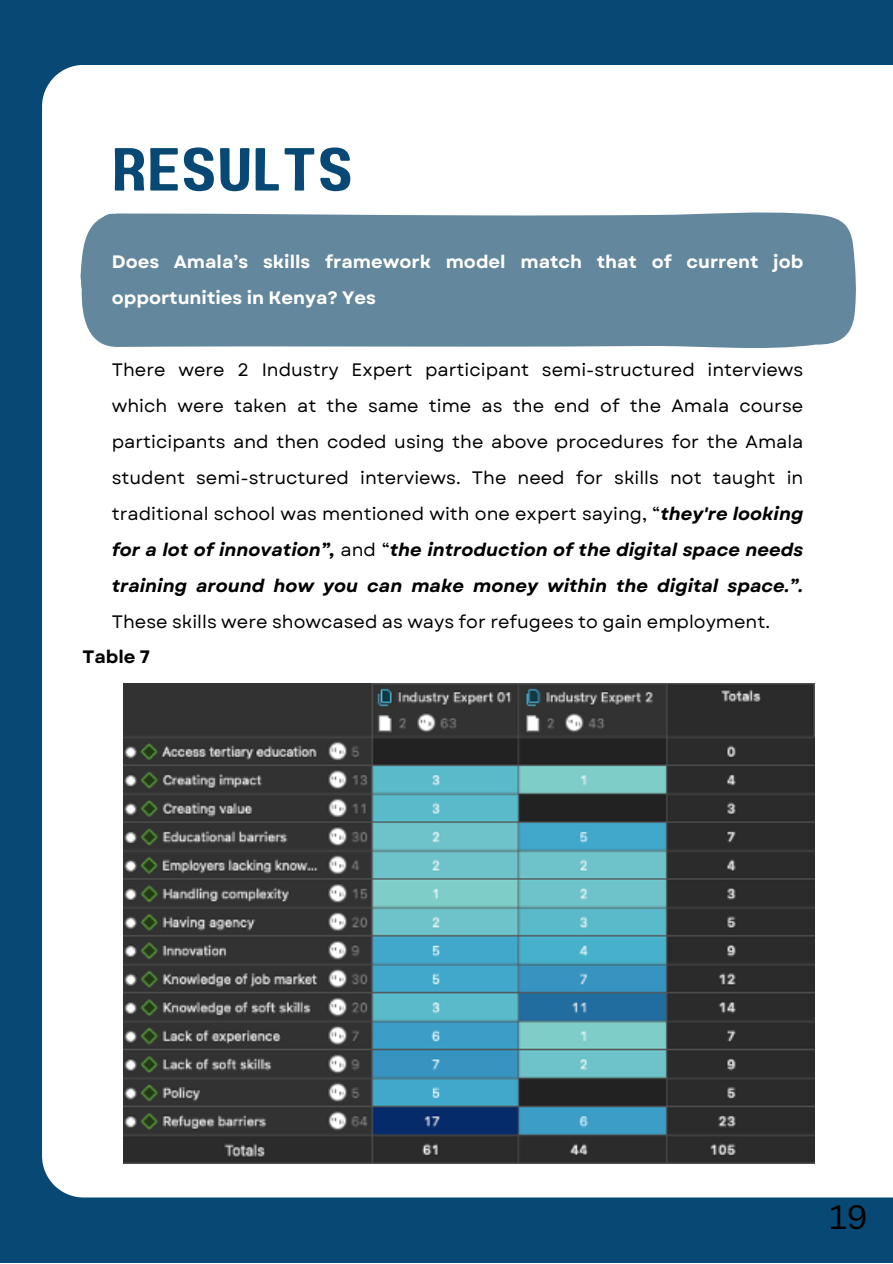
<style>
.page{position:relative;width:893px;height:1264px;background:#fff}
.page>*{position:absolute;margin:0;border:0;box-sizing:border-box;transform-origin:0 0}
.t1{font:60.6px "Paalalabas Display Wide BETA";color:#074974}
.t2{font:33px "Canva Sans";color:#000}
.t3{font:18px/36px "Garet";color:#000;text-align:justify}
.t4{font:700 18px/36px "Garet";color:#fff}
.t5{font:700 18px "Garet";color:#000}
.s1{font-weight:700;font-style:italic}
</style>
<div class="page">
<div style="left:0;top:0;width:892px;height:1262px;background:#074974"></div>
<div style="left:42px;top:65px;width:850px;height:1132px;background:#fff"></div>
<svg style="left:80px;top:210px;width:777px;height:142px;background:#7091a4"></svg>
<img style="left:123px;top:683px;width:691px;height:480px">
<p class="t1" style="left:112px;top:144px;width:243px">RESULTS</p>
<p class="t4" style="left:112px;top:244px;width:693px">Does Amala’s skills framework model match that of current job opportunities in Kenya? Yes</p>
<p class="t3" style="left:112px;top:351px;width:693px">There were 2 Industry Expert participant semi-structured interviews which were taken at the same time as the end of the Amala course participants and then coded using the above procedures for the Amala student semi-structured interviews. The need for skills not taught in traditional school was mentioned with one expert saying, “<span class="s1">they're looking for a lot of innovation”,</span> and “<span class="s1">the introduction of the digital space needs training around how you can make money within the digital space.”.<br></span>These skills were showcased as ways for refugees to gain employment.</p>
<p class="t5" style="left:82px;top:644px;width:69px">Table 7</p>
<p class="t2" style="left:829px;top:1193px;width:40px">19</p>
</div>
